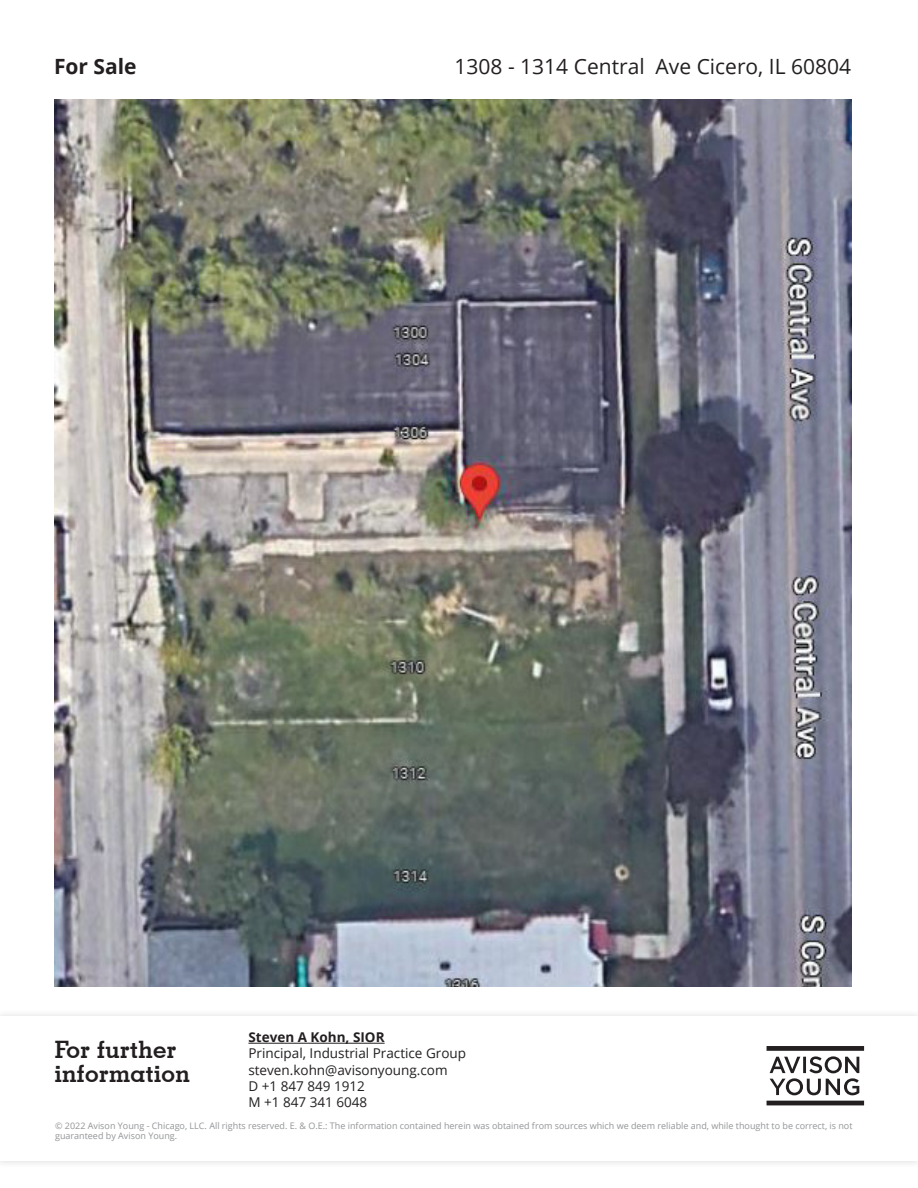
<style>
.page{position:relative;width:918px;height:1188px;background:#fff}
.page>*{position:absolute;margin:0;border:0;box-sizing:border-box;transform-origin:0 0}
.t1{font:700 24px "Geometric Slab 703 BT";letter-spacing:.015em;color:#231f20}
.Top_header_pg_1{font:21px "Open Sans";color:#231f20}
.Top_header_pg_2{font:700 21px "Open Sans";color:#231f20}
.t2{font:13.5px "Open Sans";color:#231f20}
.t3{font:700 13.5px "Open Sans";color:#231f20}
.t4{font:9px/10.8px "Open Sans";color:#939598}
</style>
<div class="page">
<div style="left:0;top:1009px;width:918px;height:160px;background:#f8f7f8"></div>
<div style="left:0;top:1016px;width:918px;height:145px;background:#fff"></div>
<svg style="left:767px;top:1101px;width:97px;height:4px"></svg>
<svg style="left:767px;top:1046px;width:97px;height:49px"></svg>
<hr style="left:248px;top:1043px;width:137px;height:1px;background:#231f20">
<img style="left:54px;top:100px;width:797px;height:886px">
<p class="Top_header_pg_2" style="left:54px;top:52px;width:84px">For Sale</p>
<p class="Top_header_pg_1" style="left:455px;top:52px;width:398px">1308 - 1314 Central Ave Cicero, IL 60804</p>
<p class="t1" style="left:55px;top:1035px;width:123px">For further</p>
<p class="t1" style="left:55px;top:1059px;width:136px">information</p>
<p class="t3" style="left:248px;top:1028px;width:138px">Steven A Kohn, SIOR</p>
<p class="t2" style="left:248px;top:1044px;width:219px">Principal, Industrial Practice Group</p>
<p class="t2" style="left:248px;top:1060px;width:201px">steven.kohn@avisonyoung.com</p>
<p class="t2" style="left:248px;top:1077px;width:118px">D +1 847 849 1912</p>
<p class="t2" style="left:248px;top:1093px;width:120px">M +1 847 341 6048</p>
<p class="t4" style="left:55px;top:1120px;width:799px">© 2022 Avison Young - Chicago, LLC. All rights reserved. E. &amp; O.E.: The information contained herein was obtained from sources which we deem reliable and, while thought to be correct, is not guaranteed by Avison Young.</p>
</div>
